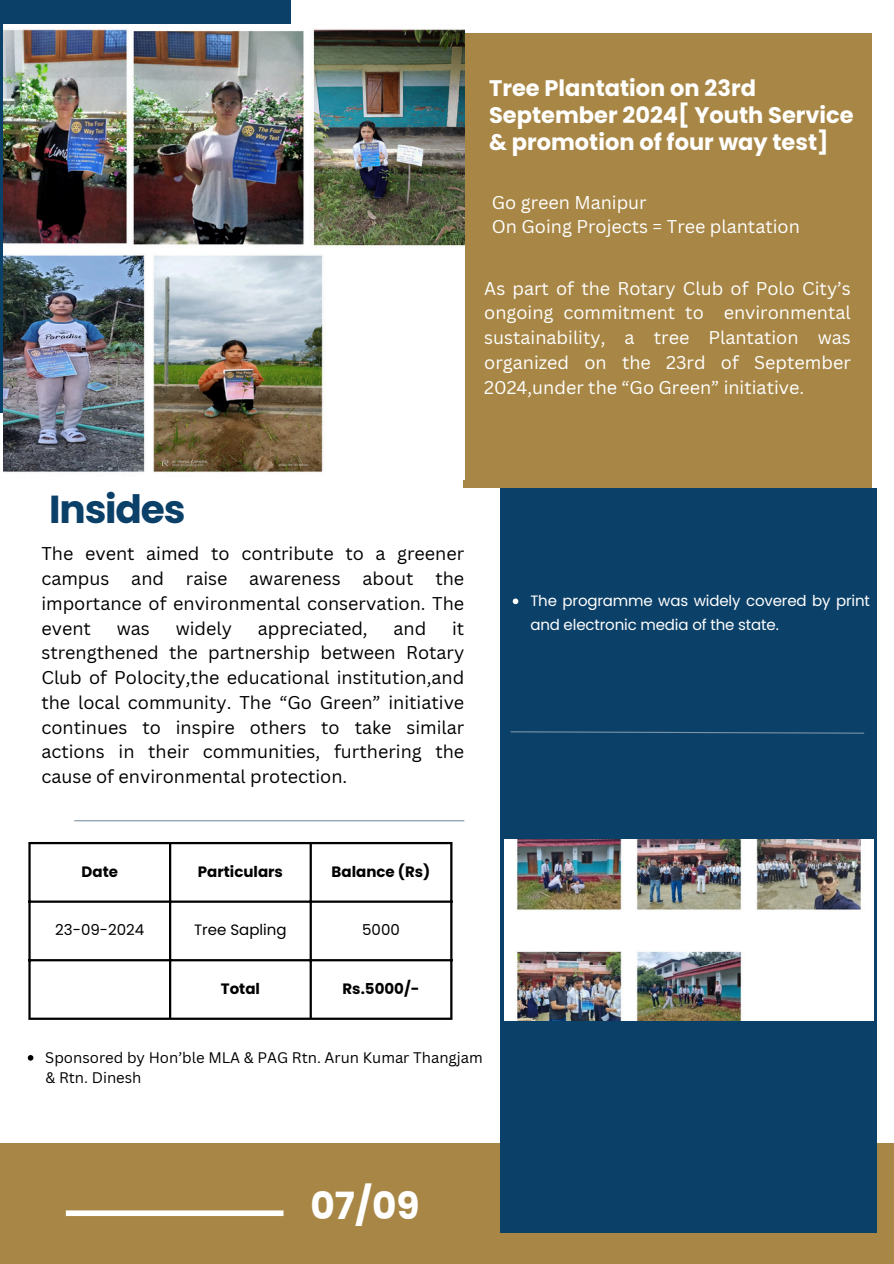
<style>
.page{position:relative;width:894px;height:1264px;background:#fff}
.page>*{position:absolute;margin:0;border:0;box-sizing:border-box;transform-origin:0 0}
.t1{font:700 39px "Poppins";letter-spacing:-.03em;color:#0b4068}
.t2{font:700 37.5px "Poppins";color:#fff}
.t3{font:700 22.5px/27px "Poppins";color:#fff}
.t4{font:18px/24.8px "Canva Sans";color:#000;text-align:justify}
.t5{font:18px/24.8px "Canva Sans";color:#fff}
.t6{font:15px/23.7px "Poppins";letter-spacing:-.01em;color:#fff}
.t7{font:700 15px "Poppins";color:#000}
.t8{font:15px "Poppins";color:#000}
.t9{font:14.85px "Canva Sans";color:#000}
</style>
<div class="page">
<div style="left:0;top:0;width:290px;height:413px;background:#0b4068"></div>
<div style="left:0;top:1143px;width:893px;height:120px;background:#a88746"></div>
<div style="left:500px;top:488px;width:377px;height:744px;background:#0b4068"></div>
<div style="left:66px;top:1210px;width:217px;height:5px;background:#fff"></div>
<div style="left:463px;top:33px;width:408px;height:454px;background:#a88746"></div>
<img style="left:3px;top:25px;width:461px;height:454px">
<hr style="left:74px;top:820px;width:390px;height:1px;background:#7c93a4">
<svg style="left:510px;top:731px;width:355px;height:3px"></svg>
<img style="left:504px;top:839px;width:368px;height:181px">
<hr style="left:28px;top:844px;width:3px;height:173px;background:#000">
<hr style="left:169px;top:844px;width:2px;height:173px;background:#000">
<hr style="left:309px;top:844px;width:3px;height:173px;background:#000">
<hr style="left:450px;top:844px;width:2px;height:173px;background:#000">
<hr style="left:28px;top:842px;width:424px;height:2px;background:#000">
<hr style="left:28px;top:900px;width:424px;height:2px;background:#000">
<hr style="left:28px;top:959px;width:424px;height:2px;background:#000">
<hr style="left:28px;top:1017px;width:424px;height:2px;background:#000">
<svg style="left:512px;top:598px;width:6px;height:6px"></svg>
<svg style="left:28px;top:1055px;width:5px;height:5px"></svg>
<p class="t3" style="left:489px;top:75px;width:366px">Tree Plantation on 23rd<br>September 2024[ Youth Service &amp; promotion of four way test]</p>
<p class="t5" style="left:491px;top:189px;width:309px">Go green Manipur<br>On Going Projects = Tree plantation</p>
<p class="t5" style="left:484px;top:275px;width:368px;text-align:justify">As part of the Rotary Club of Polo City’s ongoing commitment to environmental sustainability, a tree Plantation was organized on the 23rd of September 2024,under the “Go Green” initiative.</p>
<p class="t1" style="left:49px;top:481px;width:138px">Insides</p>
<h1 class="t4" style="left:41px;top:541px;width:424px">The event aimed to contribute to a greener campus and raise awareness about the importance of environmental conservation. The event</h1>
<h1 class="t4" style="left:41px;top:615px;width:424px;text-indent:410px">it strengthened the partnership between Rotary Club of Polocity,the educational institution,and the local community. The “Go Green” initiative continues to inspire others to take similar actions in their communities, furthering the cause of environmental protection.</h1>
<h1 class="t4" style="left:117px;top:615px;width:35px">was</h1>
<h1 class="t4" style="left:176px;top:615px;width:58px">widely</h1>
<h1 class="t4" style="left:258px;top:615px;width:111px">appreciated,</h1>
<h1 class="t4" style="left:393px;top:615px;width:34px">and</h1>
<h4 class="t7" style="left:82px;top:861px;width:38px">Date</h4>
<h4 class="t7" style="left:198px;top:861px;width:87px">Particulars</h4>
<h2 class="t7" style="left:331px;top:861px;width:100px">Balance (Rs)</h2>
<p class="t8" style="left:55px;top:919px;width:90px">23-09-2024</p>
<p class="t8" style="left:194px;top:919px;width:94px">Tree Sapling</p>
<h4 class="t8" style="left:362px;top:919px;width:39px">5000</h4>
<p class="t7" style="left:221px;top:978px;width:41px">Total</p>
<p class="t7" style="left:342px;top:978px;width:78px">Rs.5000/-</p>
<p class="t6" style="left:530px;top:589px;width:341px">The programme was widely covered by print and electronic media of the state.</p>
<p class="t9" style="left:45px;top:1047px;width:439px">Sponsored by Hon’ble MLA &amp; PAG Rtn. Arun Kumar Thangjam</p>
<p class="t9" style="left:45px;top:1067px;width:97px">&amp; Rtn. Dinesh</p>
<p class="t2" style="left:310px;top:1179px;width:110px">07/09</p>
</div>
